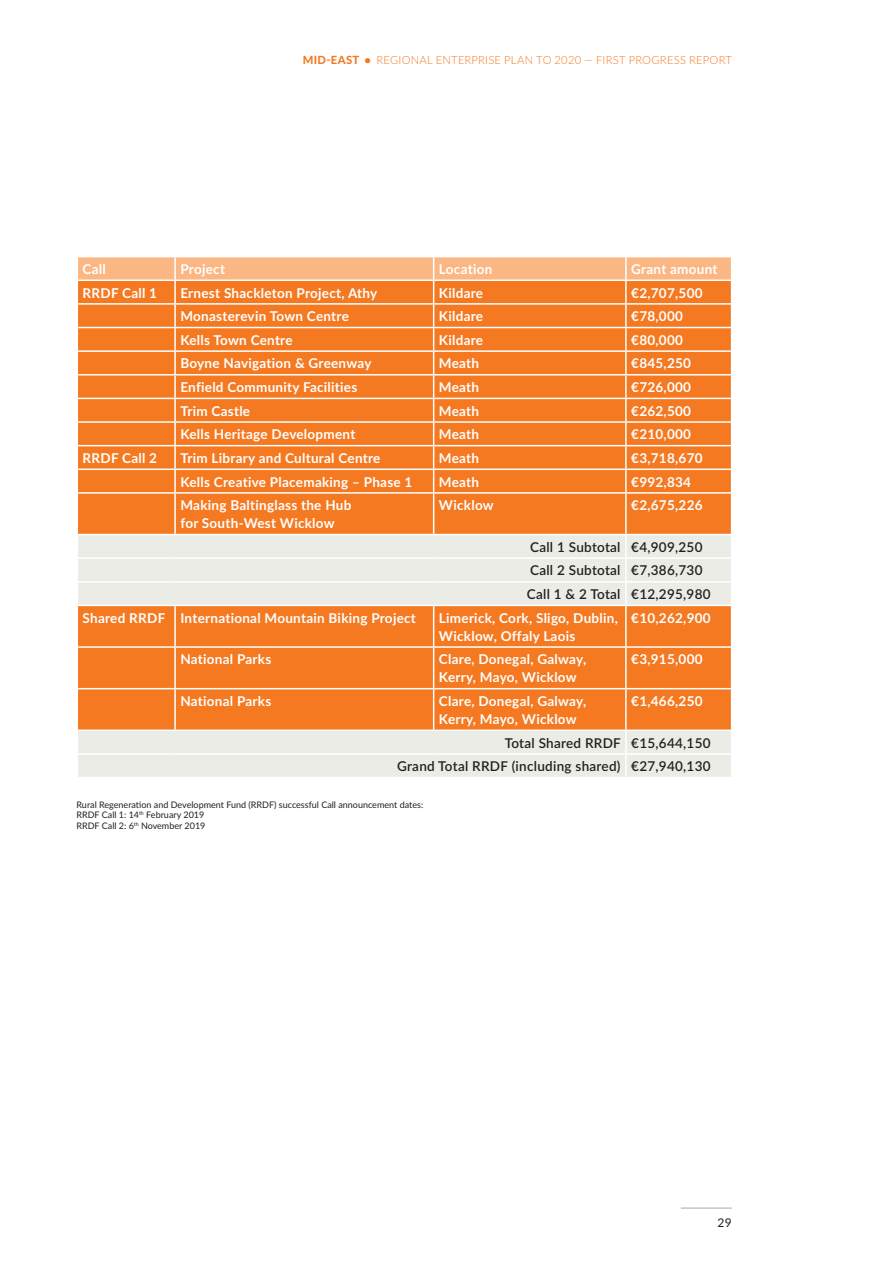
<style>
.page{position:relative;width:893px;height:1263px;background:#fff}
.page>*{position:absolute;margin:0;border:0;box-sizing:border-box;transform-origin:0 0}
.t1{font:700 13.5px/18px "Lato";letter-spacing:.02em;color:#fff}
.t2{font:600 13.5px/23.7px "Lato";letter-spacing:.02em;color:#231f20}
.t3{font:12px "Lato";color:#231f20}
.t4{font:300 11.25px "Lato";letter-spacing:.02em;color:#f47921}
.t5{font:9px/10.8px "Lato";color:#231f20}
.s1{font-weight:800}
</style>
<div class="page">
<hr style="left:681px;top:1208px;width:51px;height:1px;background:#9faab2">
<div style="left:78px;top:494px;width:653px;height:40px;background:#f47921"></div>
<svg style="left:78px;top:535px;width:653px;height:242px;background:#f0b080"></svg>
<svg style="left:77px;top:257px;width:655px;height:235px;background:#f58739"></svg>
<hr style="left:174px;top:494px;width:2px;height:40px;background:#fff">
<hr style="left:433px;top:494px;width:1px;height:40px;background:#fff">
<hr style="left:625px;top:494px;width:2px;height:40px;background:#fff">
<hr style="left:625px;top:535px;width:2px;height:22px;background:#fff">
<hr style="left:77px;top:557px;width:98px;height:2px;background:#fff">
<hr style="left:175px;top:557px;width:259px;height:2px;background:#fff">
<hr style="left:434px;top:557px;width:192px;height:2px;background:#fff">
<hr style="left:626px;top:557px;width:106px;height:2px;background:#fff">
<hr style="left:625px;top:559px;width:2px;height:22px;background:#fff">
<hr style="left:77px;top:581px;width:98px;height:1px;background:#fff">
<hr style="left:175px;top:581px;width:259px;height:1px;background:#fff">
<hr style="left:434px;top:581px;width:192px;height:1px;background:#fff">
<hr style="left:626px;top:581px;width:106px;height:1px;background:#fff">
<hr style="left:625px;top:582px;width:2px;height:23px;background:#fff">
<hr style="left:77px;top:605px;width:98px;height:1px;background:#fff">
<hr style="left:175px;top:605px;width:259px;height:1px;background:#fff">
<hr style="left:174px;top:606px;width:2px;height:40px;background:#fff">
<hr style="left:434px;top:605px;width:192px;height:1px;background:#fff">
<hr style="left:433px;top:606px;width:1px;height:40px;background:#fff">
<hr style="left:626px;top:605px;width:106px;height:1px;background:#fff">
<hr style="left:625px;top:606px;width:2px;height:40px;background:#fff">
<hr style="left:77px;top:646px;width:98px;height:2px;background:#fff">
<hr style="left:175px;top:646px;width:259px;height:2px;background:#fff">
<hr style="left:174px;top:648px;width:2px;height:40px;background:#fff">
<hr style="left:434px;top:646px;width:192px;height:2px;background:#fff">
<hr style="left:433px;top:648px;width:1px;height:40px;background:#fff">
<hr style="left:626px;top:646px;width:106px;height:2px;background:#fff">
<hr style="left:625px;top:648px;width:2px;height:40px;background:#fff">
<hr style="left:77px;top:688px;width:98px;height:1px;background:#fff">
<hr style="left:175px;top:688px;width:259px;height:1px;background:#fff">
<hr style="left:174px;top:689px;width:2px;height:40px;background:#fff">
<hr style="left:434px;top:688px;width:192px;height:1px;background:#fff">
<hr style="left:433px;top:689px;width:1px;height:40px;background:#fff">
<hr style="left:626px;top:688px;width:106px;height:1px;background:#fff">
<hr style="left:625px;top:689px;width:2px;height:40px;background:#fff">
<hr style="left:77px;top:729px;width:98px;height:2px;background:#fff">
<hr style="left:175px;top:729px;width:259px;height:2px;background:#fff">
<hr style="left:434px;top:729px;width:192px;height:2px;background:#fff">
<hr style="left:626px;top:729px;width:106px;height:2px;background:#fff">
<hr style="left:625px;top:731px;width:2px;height:22px;background:#fff">
<hr style="left:77px;top:753px;width:98px;height:2px;background:#fff">
<hr style="left:175px;top:753px;width:259px;height:2px;background:#fff">
<hr style="left:434px;top:753px;width:192px;height:2px;background:#fff">
<hr style="left:626px;top:753px;width:106px;height:2px;background:#fff">
<hr style="left:625px;top:755px;width:2px;height:22px;background:#fff">
<p class="t4" style="left:303px;top:52px;width:431px"><span class="s1">MID-EAST •</span> REGIONAL ENTERPRISE PLAN TO 2020 — FIRST PROGRESS REPORT</p>
<p class="t1" style="left:83px;top:259px;width:25px">Call</p>
<p class="t1" style="left:180px;top:259px;width:46px">Project</p>
<p class="t1" style="left:439px;top:259px;width:55px">Location</p>
<p class="t1" style="left:631px;top:259px;width:88px">Grant amount</p>
<p class="t1" style="left:83px;top:283px;width:76px">RRDF Call 1</p>
<p class="t1" style="left:180px;top:283px;width:198px">Ernest Shackleton Project, Athy</p>
<p class="t1" style="left:439px;top:283px;width:46px">Kildare</p>
<p class="t1" style="left:631px;top:283px;width:73px">€2,707,500</p>
<p class="t1" style="left:180px;top:307px;width:170px">Monasterevin Town Centre</p>
<p class="t1" style="left:439px;top:307px;width:46px">Kildare</p>
<p class="t1" style="left:631px;top:307px;width:53px">€78,000</p>
<p class="t1" style="left:180px;top:330px;width:114px">Kells Town Centre</p>
<p class="t1" style="left:439px;top:330px;width:46px">Kildare</p>
<p class="t1" style="left:631px;top:330px;width:53px">€80,000</p>
<p class="t1" style="left:180px;top:354px;width:193px">Boyne Navigation &amp; Greenway</p>
<p class="t1" style="left:439px;top:354px;width:42px">Meath</p>
<p class="t1" style="left:631px;top:354px;width:61px">€845,250</p>
<p class="t1" style="left:180px;top:377px;width:178px">Enfield Community Facilities</p>
<p class="t1" style="left:439px;top:377px;width:42px">Meath</p>
<p class="t1" style="left:631px;top:377px;width:61px">€726,000</p>
<p class="t1" style="left:180px;top:401px;width:71px">Trim Castle</p>
<p class="t1" style="left:439px;top:401px;width:42px">Meath</p>
<p class="t1" style="left:631px;top:401px;width:61px">€262,500</p>
<p class="t1" style="left:180px;top:425px;width:176px">Kells Heritage Development</p>
<p class="t1" style="left:439px;top:425px;width:42px">Meath</p>
<p class="t1" style="left:631px;top:425px;width:61px">€210,000</p>
<p class="t1" style="left:83px;top:448px;width:76px">RRDF Call 2</p>
<p class="t1" style="left:180px;top:448px;width:201px">Trim Library and Cultural Centre</p>
<p class="t1" style="left:439px;top:448px;width:42px">Meath</p>
<p class="t1" style="left:631px;top:448px;width:73px">€3,718,670</p>
<p class="t1" style="left:180px;top:472px;width:234px">Kells Creative Placemaking – Phase 1</p>
<p class="t1" style="left:439px;top:472px;width:42px">Meath</p>
<p class="t1" style="left:631px;top:472px;width:61px">€992,834</p>
<p class="t1" style="left:180px;top:496px;width:173px">Making Baltinglass the Hub for South-West Wicklow</p>
<p class="t1" style="left:439px;top:496px;width:56px">Wicklow</p>
<p class="t1" style="left:631px;top:496px;width:73px">€2,675,226</p>
<p class="t2" style="left:527px;top:534px;width:185px">Call 1 Subtotal €4,909,250<br>Call 2 Subtotal €7,386,730<br>Call 1 &amp; 2 Total €12,295,980</p>
<p class="t1" style="left:83px;top:608px;width:335px">Shared RRDF International Mountain Biking Project</p>
<p class="t1" style="left:439px;top:608px;width:180px">Limerick, Cork, Sligo, Dublin,<br>Wicklow, Offaly Laois</p>
<p class="t1" style="left:631px;top:608px;width:81px">€10,262,900</p>
<p class="t1" style="left:180px;top:650px;width:92px">National Parks</p>
<p class="t1" style="left:439px;top:650px;width:149px">Clare, Donegal, Galway,<br>Kerry, Mayo, Wicklow</p>
<p class="t1" style="left:631px;top:650px;width:73px">€3,915,000</p>
<p class="t1" style="left:180px;top:691px;width:92px">National Parks</p>
<p class="t1" style="left:439px;top:691px;width:149px">Clare, Donegal, Galway,<br>Kerry, Mayo, Wicklow</p>
<p class="t1" style="left:631px;top:691px;width:73px">€1,466,250</p>
<p class="t2" style="left:397px;top:730px;width:315px;text-align:right">Total Shared RRDF €15,644,150<br>Grand Total RRDF (including shared) €27,940,130</p>
<p class="t5" style="left:77px;top:798px;width:348px">Rural Regeneration and Development Fund (RRDF) successful Call announcement dates:<br>RRDF Call 1: 14<sup>th</sup> February 2019<br>RRDF Call 2: 6<sup>th</sup> November 2019</p>
<p class="t3" style="left:717px;top:1214px;width:16px">29</p>
</div>
